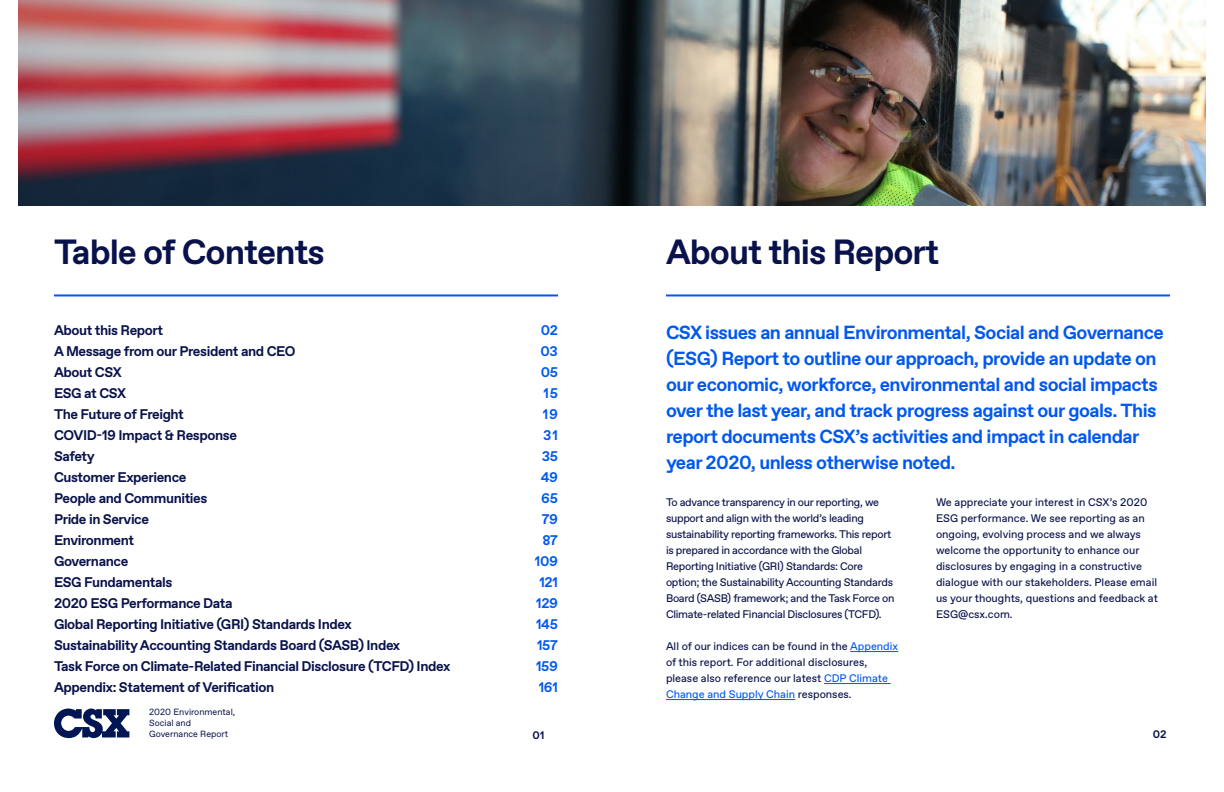
<style>
.page{position:relative;width:1224px;height:792px;background:#fff}
.page>*{position:absolute;margin:0;border:0;box-sizing:border-box;transform-origin:0 0}
.t1{font:700 35px "ABC Favorit";letter-spacing:-.03em;color:#09124a}
.t2{font:700 19px/26px "ABC Favorit";letter-spacing:-.03em;color:#0058f0}
.t3{font:700 14px "ABC Favorit";letter-spacing:-.03em;color:#09124a}
.t4{font:700 14px/21px "ABC Favorit";letter-spacing:-.03em;color:#0058f0;text-align:justify}
.t5{font:11px/16px "ABC Favorit";letter-spacing:-.01em;color:#09124a}
.t6{font:700 11px "ABC Favorit";color:#09124a}
.t7{font:9px/10.8px "ABC Favorit";color:#09124a}
.s1{color:#0058f0}
</style>
<div class="page">
<img style="left:18px;top:0;width:1188px;height:206px">
<hr style="left:54px;top:294px;width:504px;height:2px;background:#0058f0">
<hr style="left:850px;top:651px;width:48px;height:1px;background:#0058f0">
<hr style="left:824px;top:683px;width:67px;height:1px;background:#0058f0">
<hr style="left:666px;top:699px;width:129px;height:1px;background:#0058f0">
<hr style="left:666px;top:294px;width:504px;height:2px;background:#0058f0">
<svg style="left:54px;top:709px;width:75px;height:29px"></svg>
<p class="t1" style="left:54px;top:231px;width:272px">Table of Contents</p>
<p class="t3" style="left:54px;top:322px;width:111px">About this Report</p>
<p class="t3" style="left:54px;top:343px;width:243px">A Message from our President and CEO</p>
<p class="t3" style="left:54px;top:364px;width:69px">About CSX</p>
<p class="t3" style="left:54px;top:385px;width:74px">ESG at CSX</p>
<p class="t3" style="left:54px;top:406px;width:131px">The Future of Freight</p>
<p class="t3" style="left:54px;top:427px;width:185px">COVID-19 Impact &amp; Response</p>
<p class="t3" style="left:54px;top:448px;width:42px">Safety</p>
<p class="t3" style="left:54px;top:469px;width:134px">Customer Experience</p>
<p class="t3" style="left:54px;top:490px;width:155px">People and Communities</p>
<p class="t3" style="left:54px;top:511px;width:97px">Pride in Service</p>
<p class="t3" style="left:54px;top:532px;width:82px">Environment</p>
<p class="t3" style="left:54px;top:553px;width:76px">Governance</p>
<p class="t3" style="left:54px;top:574px;width:120px">ESG Fundamentals</p>
<p class="t3" style="left:54px;top:595px;width:180px">2020 ESG Performance Data</p>
<p class="t3" style="left:54px;top:616px;width:299px">Global Reporting Initiative (GRI) Standards Index</p>
<p class="t3" style="left:54px;top:637px;width:348px">Sustainability Accounting Standards Board (SASB) Index</p>
<p class="t3" style="left:54px;top:658px;width:398px">Task Force on Climate-Related Financial Disclosure (TCFD) Index</p>
<p class="t3" style="left:54px;top:679px;width:222px">Appendix: Statement of Verification</p>
<p class="t7" style="left:149px;top:707px;width:87px">2020 Environmental,<br>Social and<br>Governance Report</p>
<p class="t4" style="left:541px;top:320px;width:19px">02<br>03</p>
<p class="t4" style="left:541px;top:362px;width:19px">05<br>15<br>19</p>
<p class="t4" style="left:541px;top:425px;width:19px">31<br>35<br>49<br>65</p>
<p class="t4" style="left:542px;top:509px;width:18px">79</p>
<p class="t4" style="left:542px;top:530px;width:17px">87</p>
<p class="t4" style="left:535px;top:551px;width:25px">109</p>
<p class="t4" style="left:539px;top:572px;width:20px">121</p>
<p class="t4" style="left:536px;top:593px;width:23px">129</p>
<p class="t4" style="left:536px;top:614px;width:23px">145</p>
<p class="t4" style="left:537px;top:635px;width:22px">157</p>
<p class="t4" style="left:536px;top:656px;width:23px">159</p>
<p class="t4" style="left:539px;top:677px;width:21px">161</p>
<p class="t6" style="left:533px;top:729px;width:13px">01</p>
<p class="t1" style="left:666px;top:231px;width:275px">About this Report</p>
<p class="t2" style="left:666px;top:320px;width:499px">CSX issues an annual Environmental, Social and Governance (ESG) Report to outline our approach, provide an update on our economic, workforce, environmental and social impacts over the last year, and track progress against our goals. This report documents CSX’s activities and impact in calendar year 2020, unless otherwise noted.</p>
<p class="t5" style="left:666px;top:495px;width:230px">To advance transparency in our reporting, we support and align with the world’s leading sustainability reporting frameworks. This report is prepared in accordance with the Global Reporting Initiative (GRI) Standards: Core option; the Sustainability Accounting Standards Board (SASB) framework; and the Task Force on Climate-related Financial Disclosures (TCFD).</p>
<p class="t5" style="left:666px;top:639px;width:234px">All of our indices can be found in the <span class="s1">Appendix </span>of this report. For additional disclosures, please also reference our latest <span class="s1">CDP Climate Change and Supply Chain</span> responses.</p>
<p class="t5" style="left:936px;top:495px;width:223px">We appreciate your interest in CSX’s 2020<br>ESG performance. We see reporting as an ongoing, evolving process and we always welcome the opportunity to enhance our disclosures by engaging in a constructive dialogue with our stakeholders. Please email us your thoughts, questions and feedback at ESG@csx.com.</p>
<p class="t6" style="left:1153px;top:727px;width:15px">02</p>
</div>
